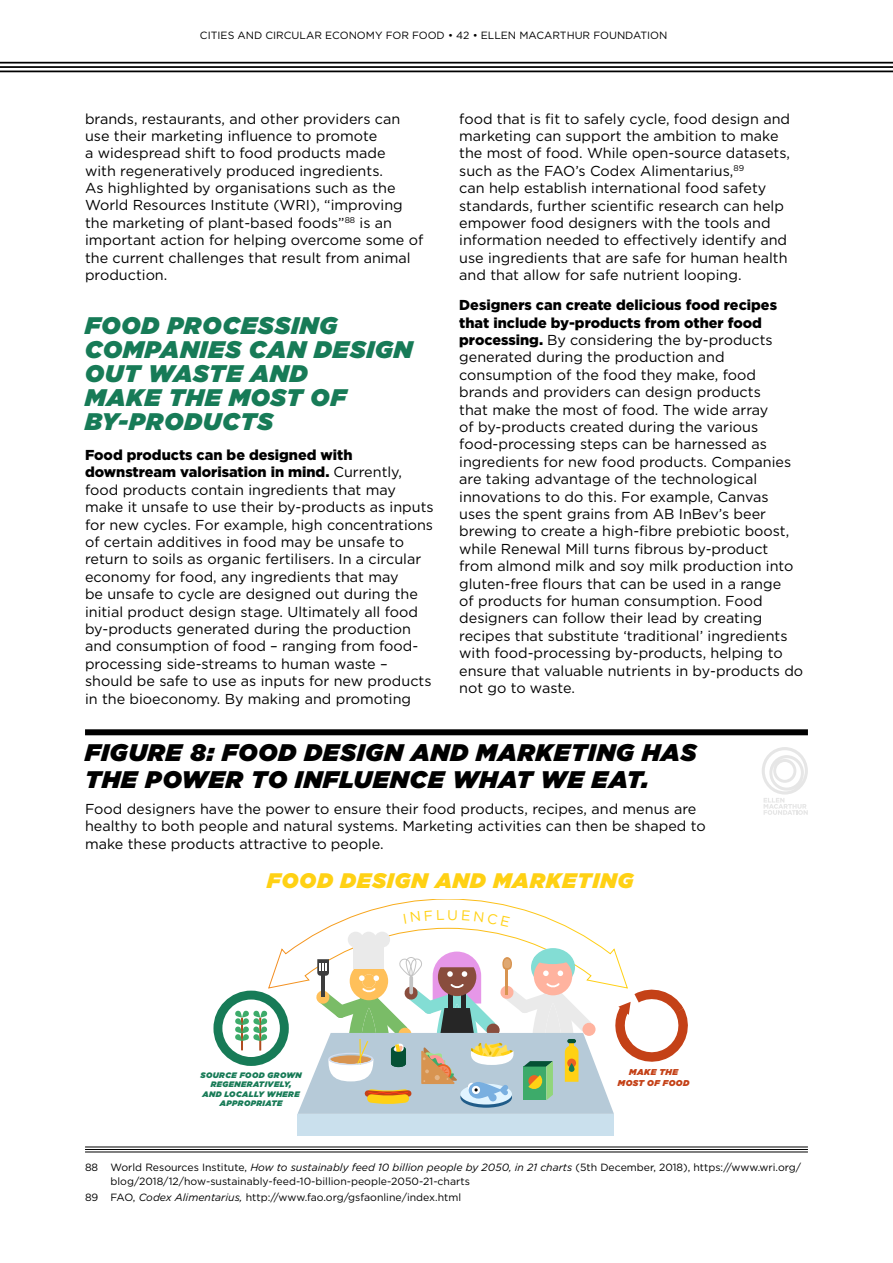
<style>
.page{position:relative;width:893px;height:1263px;background:#fff}
.page>*{position:absolute;margin:0;border:0;box-sizing:border-box;transform-origin:0 0}
.t1{font:italic 900 24px/24px "Gotham";letter-spacing:.04em;color:#177b57}
.t2{font:italic 900 24px/27px "Gotham";letter-spacing:.04em;color:#000}
.t3{font:italic 900 21px "Gotham";letter-spacing:.05em;color:#ffd114}
.t4{font:14.4px/17.4px "Gotham";color:#000}
.t5{font:10.5px/13.5px "Gotham";color:#000}
.t6{font:italic 900 8.55px/10.2px "Gotham";letter-spacing:.05em;color:#c44117;text-align:center}
.t7{font:italic 900 7.95px/9.6px "Gotham";letter-spacing:.05em;color:#187b57;text-align:center}
.s1{font-weight:900}
.s2{font-style:italic}
</style>
<div class="page">
<hr style="left:0;top:62px;width:893px;height:2px;background:#000">
<hr style="left:0;top:66px;width:893px;height:2px;background:#000">
<hr style="left:0;top:71px;width:893px;height:1px;background:#000">
<hr style="left:85px;top:1146px;width:723px;height:1px;background:#000">
<hr style="left:85px;top:1149px;width:723px;height:1px;background:#000">
<hr style="left:85px;top:1151px;width:723px;height:1px;background:#000">
<div style="left:85px;top:729px;width:723px;height:6px;background:#000"></div>
<svg style="left:218px;top:995px;width:66px;height:66px"></svg>
<div style="left:213px;top:990px;width:76px;height:76px;border:9px solid #177b57;border-radius:50%"></div>
<div style="left:298px;top:1114px;width:316px;height:22px;background:#cae0ed"></div>
<svg style="left:762px;top:747px;width:46px;height:68px"></svg>
<svg style="left:235px;top:899px;width:453px;height:215px"></svg>
<p class="t5" style="left:200px;top:28px;width:469px">CITIES AND CIRCULAR ECONOMY FOR FOOD • 42 • ELLEN MACARTHUR FOUNDATION</p>
<p class="t4" style="left:85px;top:109px;width:340px">brands, restaurants, and other providers can use their marketing influence to promote<br>a widespread shift to food products made<br>with regeneratively produced ingredients.<br>As highlighted by organisations such as the World Resources Institute (WRI), “improving the marketing of plant-based foods”<sup>88</sup> is an important action for helping overcome some of the current challenges that result from animal production.</p>
<h1 class="t1" style="left:85px;top:313px;width:329px">FOOD PROCESSING<br>COMPANIES CAN DESIGN<br>OUT WASTE AND<br>MAKE THE MOST OF<br>BY-PRODUCTS</h1>
<p class="t4" style="left:85px;top:446px;width:350px"><span class="s1">Food products can be designed with downstream valorisation in mind.</span> Currently, food products contain ingredients that may make it unsafe to use their by-products as inputs for new cycles. For example, high concentrations of certain additives in food may be unsafe to return to soils as organic fertilisers. In a circular economy for food, any ingredients that may<br>be unsafe to cycle are designed out during the initial product design stage. Ultimately all food by-products generated during the production and consumption of food – ranging from food&shy;processing side-streams to human waste – should be safe to use as inputs for new products in the bioeconomy. By making and promoting</p>
<p class="t4" style="left:459px;top:109px;width:332px">food that is fit to safely cycle, food design and marketing can support the ambition to make the most of food. While open-source datasets, such as the FAO’s Codex Alimentarius,<sup>89<br></sup>can help establish international food safety standards, further scientific research can help empower food designers with the tools and information needed to effectively identify and use ingredients that are safe for human health and that allow for safe nutrient looping.</p>
<p class="t4" style="left:459px;top:296px;width:345px"><span class="s1">Designers can create delicious food recipes that include by-products from other food processing.</span> By considering the by-products generated during the production and consumption of the food they make, food brands and providers can design products<br>that make the most of food. The wide array<br>of by-products created during the various food-processing steps can be harnessed as ingredients for new food products. Companies are taking advantage of the technological innovations to do this. For example, Canvas uses the spent grains from AB InBev’s beer brewing to create a high-fibre prebiotic boost, while Renewal Mill turns fibrous by-product from almond milk and soy milk production into gluten-free flours that can be used in a range<br>of products for human consumption. Food designers can follow their lead by creating recipes that substitute ‘traditional’ ingredients with food-processing by-products, helping to ensure that valuable nutrients in by-products do not go to waste.</p>
<h1 class="t2" style="left:85px;top:738px;width:613px">FIGURE 8: FOOD DESIGN AND MARKETING HAS<br>THE POWER TO INFLUENCE WHAT WE EAT.</h1>
<p class="t4" style="left:85px;top:800px;width:622px">Food designers have the power to ensure their food products, recipes, and menus are healthy to both people and natural systems. Marketing activities can then be shaped to make these products attractive to people.</p>
<h2 class="t3" style="left:267px;top:865px;width:368px">FOOD DESIGN AND MARKETING</h2>
<p class="t7" style="left:201px;top:1070px;width:103px">SOURCE FOOD GROWN<br>REGENERATIVELY,<br>AND LOCALLY WHERE<br>APPROPRIATE</p>
<p class="t6" style="left:618px;top:1067px;width:73px">MAKE THE<br>MOST OF FOOD</p>
<p class="t5" style="left:111px;top:1161px;width:692px;text-indent:-26px">88 World Resources Institute, <span class="s2">How to sustainably feed 10 billion people by 2050, in 21 charts</span> (5th December, 2018), https://www.wri.org/ blog/2018/12/how-sustainably-feed-10-billion-people-2050-21-charts</p>
<p class="t5" style="left:85px;top:1190px;width:378px">89 FAO, <span class="s2">Codex Alimentarius,</span> http://www.fao.org/gsfaonline/index.html</p>
</div>
